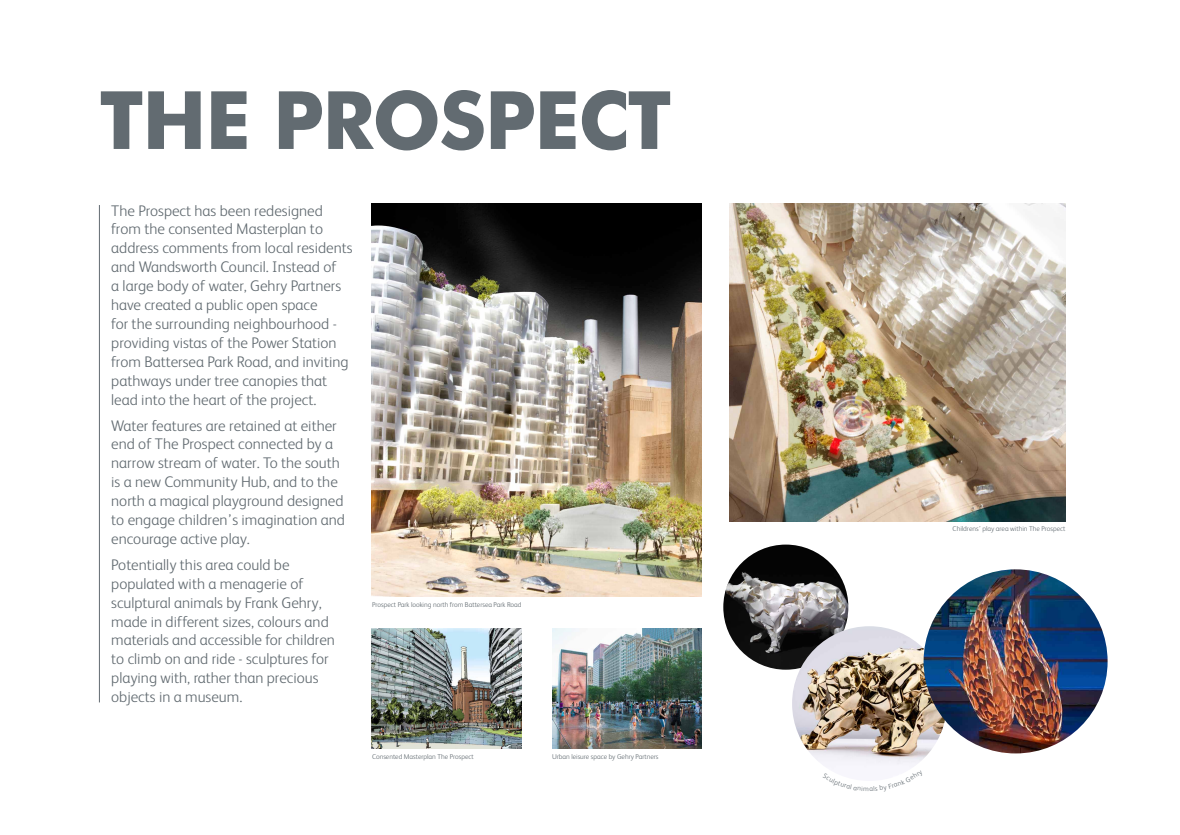
<style>
.page{position:relative;width:1180px;height:835px;background:#fff}
.page>*{position:absolute;margin:0;border:0;box-sizing:border-box;transform-origin:0 0}
.t1{font:700 80.5px "Futura BT";letter-spacing:-.02em;color:#626b71}
.t2{font:300 15.4px/18.9px "FS Albert";color:#626b71}
.t3{font:300 7px "FS Albert";color:#626b71}
</style>
<div class="page">
<hr style="left:99px;top:205px;width:1px;height:497px;background:#626b71">
<img style="left:729px;top:203px;width:336px;height:318px">
<img style="left:552px;top:628px;width:150px;height:120px">
<img style="left:371px;top:203px;width:331px;height:393px">
<img style="left:371px;top:628px;width:150px;height:120px">
<img style="left:723px;top:544px;width:125px;height:125px;border-radius:63px">
<img style="left:792px;top:626px;width:154px;height:154px;border-radius:77px">
<img style="left:923px;top:569px;width:184px;height:184px;border-radius:92px">
<svg style="left:832px;top:770px;width:74px;height:10px"></svg>
<h1 class="t1" style="left:99px;top:71px;width:574px">THE PROSPECT</h1>
<p class="t2" style="left:111px;top:201px;width:243px">The Prospect has been redesigned from the consented Masterplan to address comments from local residents and Wandsworth Council. Instead of<br>a large body of water, Gehry Partners have created a public open space<br>for the surrounding neighbourhood - providing vistas of the Power Station from Battersea Park Road, and inviting pathways under tree canopies that lead into the heart of the project.</p>
<p class="t2" style="left:111px;top:415px;width:235px">Water features are retained at either end of The Prospect connected by a narrow stream of water. To the south is a new Community Hub, and to the north a magical playground designed to engage children’s imagination and encourage active play.</p>
<p class="t2" style="left:111px;top:555px;width:225px">Potentially this area could be populated with a menagerie of sculptural animals by Frank Gehry, made in different sizes, colours and materials and accessible for children to climb on and ride - sculptures for playing with, rather than precious objects in a museum.</p>
<p class="t3" style="left:372px;top:601px;width:151px">Prospect Park looking north from Battersea Park Road</p>
<p class="t3" style="left:372px;top:752px;width:103px">Consented Masterplan The Prospect</p>
<p class="t3" style="left:552px;top:752px;width:108px">Urban leisure space by Gehry Partners</p>
<p class="t3" style="left:952px;top:524px;width:114px">Childrens’ play area within The Prospect</p>
</div>
